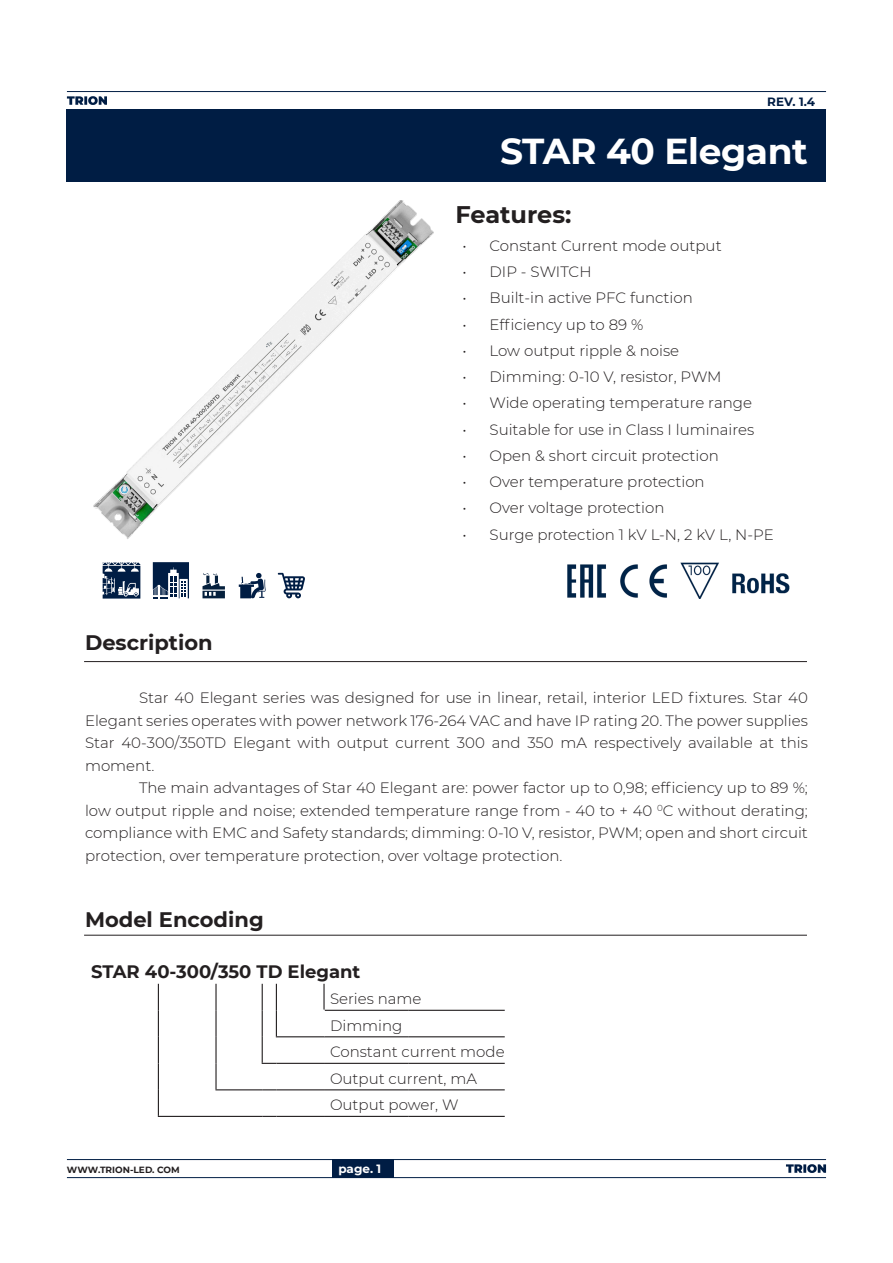
<style>
.page{position:relative;width:893px;height:1263px;background:#fff}
.page>*{position:absolute;margin:0;border:0;box-sizing:border-box;transform-origin:0 0}
.t1{font:700 36px "Montserrat";letter-spacing:-.01em;color:#fff}
.t2{font:700 24px "Montserrat";color:#231f20}
.t3{font:700 21px "Montserrat";color:#231f20}
.t4{font:700 18px "Montserrat";color:#231f20}
.t5{font:300 15px/22.5px "Montserrat";color:#231f20;text-align:justify}
.t6{font:700 12px "Montserrat";color:#001d44}
.t7{font:700 12px "Montserrat";color:#fff}
.t8{font:700 9px "Montserrat";color:#231f20}
</style>
<div class="page">
<hr style="left:67px;top:91px;width:759px;height:1px;background:#001d44">
<svg style="left:67px;top:96px;width:40px;height:9px"></svg>
<hr style="left:67px;top:1159px;width:759px;height:1px;background:#001d44">
<hr style="left:67px;top:1177px;width:759px;height:1px;background:#001d44">
<div style="left:332px;top:1159px;width:62px;height:18px;background:#001d44"></div>
<svg style="left:786px;top:1164px;width:40px;height:9px"></svg>
<div style="left:67px;top:109px;width:759px;height:73px;background:#001d44"></div>
<svg style="left:153px;top:562px;width:36px;height:36px"></svg>
<svg style="left:103px;top:562px;width:37px;height:37px"></svg>
<svg style="left:278px;top:573px;width:27px;height:25px"></svg>
<svg style="left:239px;top:573px;width:27px;height:26px"></svg>
<img style="left:93px;top:200px;width:341px;height:339px">
<hr style="left:323px;top:984px;width:2px;height:26px;background:#231f20">
<hr style="left:325px;top:1010px;width:83px;height:1px;background:#231f20">
<hr style="left:408px;top:1010px;width:97px;height:1px;background:#231f20">
<hr style="left:324px;top:1036px;width:84px;height:1px;background:#231f20">
<hr style="left:408px;top:1036px;width:97px;height:1px;background:#231f20">
<hr style="left:276px;top:1063px;width:48px;height:1px;background:#231f20">
<hr style="left:324px;top:1063px;width:84px;height:1px;background:#231f20">
<hr style="left:408px;top:1063px;width:97px;height:1px;background:#231f20">
<hr style="left:158px;top:1116px;width:58px;height:1px;background:#231f20">
<hr style="left:216px;top:1116px;width:46px;height:1px;background:#231f20">
<svg style="left:262px;top:1116px;width:14px;height:1px"></svg>
<hr style="left:276px;top:1116px;width:48px;height:1px;background:#231f20">
<hr style="left:324px;top:1116px;width:84px;height:1px;background:#231f20">
<hr style="left:408px;top:1116px;width:97px;height:1px;background:#231f20">
<hr style="left:215px;top:1089px;width:47px;height:1px;background:#231f20">
<svg style="left:262px;top:1089px;width:14px;height:1px"></svg>
<hr style="left:276px;top:1089px;width:48px;height:1px;background:#231f20">
<hr style="left:324px;top:1089px;width:84px;height:1px;background:#231f20">
<hr style="left:408px;top:1089px;width:97px;height:1px;background:#231f20">
<hr style="left:215px;top:984px;width:2px;height:26px;background:#231f20">
<hr style="left:215px;top:1010px;width:2px;height:27px;background:#231f20">
<hr style="left:215px;top:1037px;width:2px;height:26px;background:#231f20">
<hr style="left:215px;top:1063px;width:2px;height:26px;background:#231f20">
<svg style="left:158px;top:984px;width:1px;height:132px"></svg>
<svg style="left:262px;top:984px;width:15px;height:80px"></svg>
<hr style="left:276px;top:1036px;width:48px;height:1px;background:#231f20">
<hr style="left:84px;top:935px;width:723px;height:1px;background:#231f20">
<hr style="left:84px;top:661px;width:723px;height:1px;background:#231f20">
<img style="left:567px;top:562px;width:222px;height:36px">
<svg style="left:202px;top:573px;width:23px;height:25px"></svg>
<p class="t6" style="left:767px;top:93px;width:49px">REV. 1.4</p>
<p class="t1" style="left:500px;top:125px;width:309px">STAR 40 Elegant</p>
<p class="t2" style="left:456px;top:197px;width:117px">Features:</p>
<p class="t3" style="left:85px;top:627px;width:129px">Description</p>
<p class="t5" style="left:463px;top:234px;width:261px">• Constant Current mode output</p>
<p class="t5" style="left:463px;top:260px;width:131px">• DIP - SWITCH</p>
<p class="t5" style="left:463px;top:286px;width:232px">• Built-in active PFC function</p>
<p class="t5" style="left:463px;top:312px;width:182px">• Efficiency up to 89 %</p>
<p class="t5" style="left:463px;top:339px;width:218px">• Low output ripple &amp; noise</p>
<p class="t5" style="left:463px;top:365px;width:261px">• Dimming: 0-10 V, resistor, PWM</p>
<p class="t5" style="left:463px;top:391px;width:291px">• Wide operating temperature range</p>
<p class="t5" style="left:463px;top:417px;width:293px">• Suitable for use in Class I luminaires</p>
<p class="t5" style="left:463px;top:444px;width:258px">• Open &amp; short circuit protection</p>
<p class="t5" style="left:463px;top:470px;width:244px">• Over temperature protection</p>
<p class="t5" style="left:463px;top:496px;width:204px">• Over voltage protection</p>
<p class="t5" style="left:463px;top:522px;width:313px">• Surge protection 1 kV L-N, 2 kV L, N-PE</p>
<p class="t5" style="left:85px;top:686px;width:724px;text-indent:54px">Star 40 Elegant series was designed for use in linear, retail, interior LED fixtures. Star 40<br>Elegant series operates with power network 176-264 VAC and have IP rating 20. The power supplies Star 40-300/350TD Elegant with output current 300 and 350 mA respectively available at this moment.</p>
<p class="t5" style="left:85px;top:776px;width:724px;text-indent:54px">The main advantages of Star 40 Elegant are: power factor up to 0,98; efficiency up to 89 %; low output ripple and noise; extended temperature range from - 40 to + 40 <sup>0</sup>C without derating; compliance with EMC and Safety standards; dimming: 0-10 V, resistor, PWM; open and short circuit protection, over temperature protection, over voltage protection.</p>
<p class="t3" style="left:85px;top:904px;width:180px">Model Encoding</p>
<p class="t4" style="left:91px;top:958px;width:271px">STAR 40-300/350 TD Elegant</p>
<p class="t5" style="left:330px;top:987px;width:93px">Series name</p>
<p class="t5" style="left:330px;top:1014px;width:74px">Dimming</p>
<p class="t5" style="left:330px;top:1040px;width:176px">Constant current mode</p>
<p class="t5" style="left:330px;top:1067px;width:148px">Output current, mA</p>
<p class="t5" style="left:330px;top:1093px;width:130px">Output power, W</p>
<p class="t8" style="left:67px;top:1163px;width:114px">WWW.TRION-LED. COM</p>
<p class="t7" style="left:338px;top:1160px;width:44px">page. 1</p>
</div>
